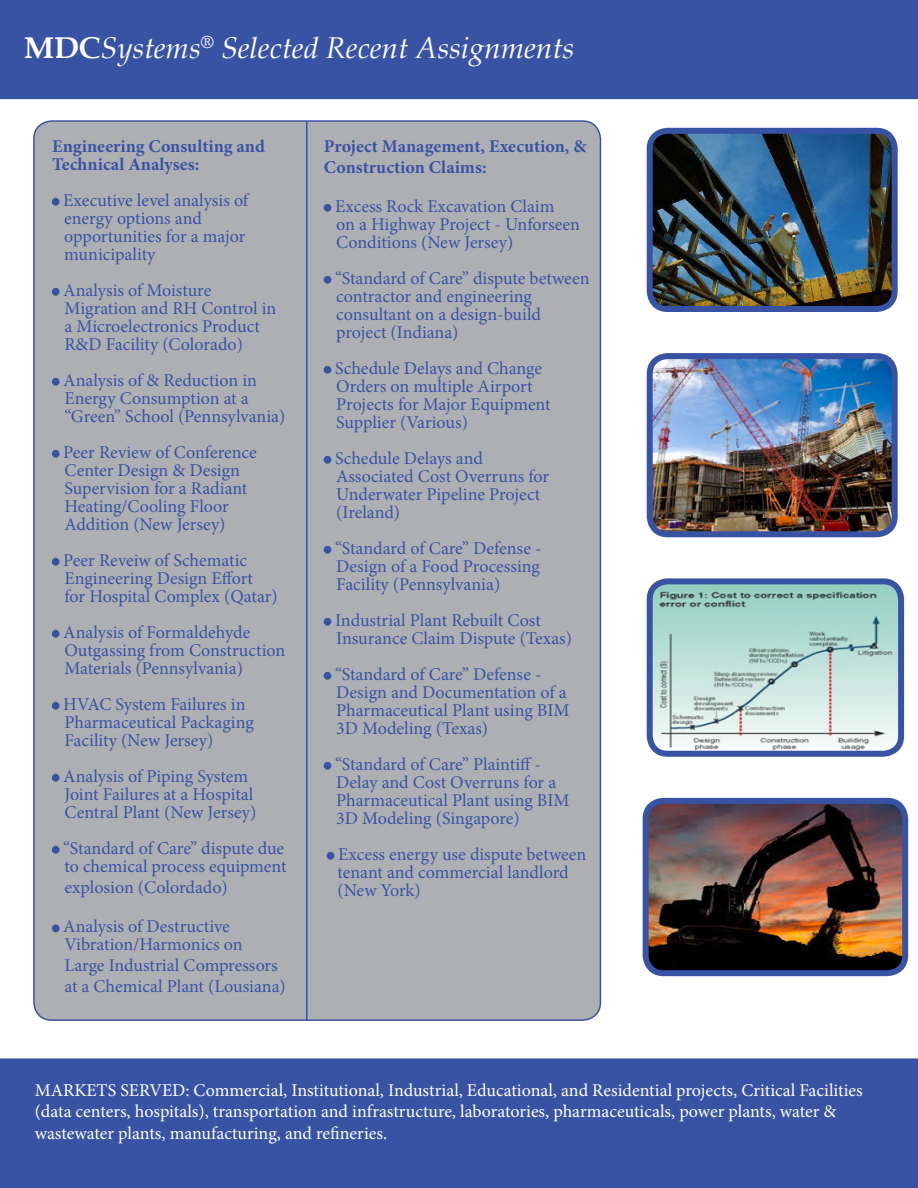
<style>
.page{position:relative;width:918px;height:1188px;background:#fff}
.page>*{position:absolute;margin:0;border:0;box-sizing:border-box;transform-origin:0 0}
.t1{font:italic 30px "Book Antiqua";color:#fff}
.t2{font:18px/18px "Minion Pro";color:#3953a4}
.t3{font:18px/21.6px "Minion Pro";color:#fff}
.t4{font:700 18px "Minion Pro";color:#3953a4}
.s1{font-weight:700;font-style:normal}
</style>
<div class="page">
<div style="left:1px;top:1px;width:916px;height:98px;background:#3953a4"></div>
<div style="left:0;top:0;width:918px;height:99px;border:1px solid #3953a4"></div>
<div style="left:34px;top:121px;width:566px;height:899px;background:#aeafb3;border-radius:18px"></div>
<hr style="left:306px;top:122px;width:2px;height:899px;background:#3953a4">
<div style="left:52px;top:198px;width:8px;height:8px;border:3px solid #3953a4;border-radius:50%"></div>
<div style="left:52px;top:288px;width:8px;height:8px;border:3px solid #3953a4;border-radius:50%"></div>
<div style="left:52px;top:378px;width:8px;height:8px;border:3px solid #3953a4;border-radius:50%"></div>
<div style="left:52px;top:450px;width:8px;height:8px;border:3px solid #3953a4;border-radius:50%"></div>
<div style="left:52px;top:558px;width:8px;height:8px;border:3px solid #3953a4;border-radius:50%"></div>
<div style="left:52px;top:630px;width:8px;height:8px;border:3px solid #3953a4;border-radius:50%"></div>
<div style="left:52px;top:702px;width:8px;height:8px;border:3px solid #3953a4;border-radius:50%"></div>
<div style="left:52px;top:774px;width:8px;height:8px;border:3px solid #3953a4;border-radius:50%"></div>
<div style="left:52px;top:846px;width:8px;height:8px;border:3px solid #3953a4;border-radius:50%"></div>
<div style="left:52px;top:924px;width:8px;height:8px;border:3px solid #3953a4;border-radius:50%"></div>
<div style="left:324px;top:204px;width:7px;height:8px;border:3px solid #3953a4;border-radius:50%"></div>
<div style="left:324px;top:276px;width:7px;height:8px;border:3px solid #3953a4;border-radius:50%"></div>
<div style="left:324px;top:366px;width:7px;height:8px;border:3px solid #3953a4;border-radius:50%"></div>
<div style="left:324px;top:456px;width:7px;height:8px;border:3px solid #3953a4;border-radius:50%"></div>
<div style="left:324px;top:546px;width:7px;height:8px;border:3px solid #3953a4;border-radius:50%"></div>
<div style="left:324px;top:618px;width:7px;height:8px;border:3px solid #3953a4;border-radius:50%"></div>
<div style="left:324px;top:672px;width:7px;height:8px;border:3px solid #3953a4;border-radius:50%"></div>
<div style="left:324px;top:762px;width:7px;height:8px;border:3px solid #3953a4;border-radius:50%"></div>
<div style="left:327px;top:852px;width:7px;height:8px;border:3px solid #3953a4;border-radius:50%"></div>
<div style="left:0;top:1059px;width:918px;height:129px;background:#3953a4"></div>
<div style="left:0;top:1058px;width:918px;height:130px;border:2px solid #3953a4"></div>
<img style="left:654px;top:135px;width:237px;height:170px">
<div style="left:647px;top:128px;width:251px;height:184px;border:6px solid #3953a4;border-radius:18px"></div>
<img style="left:654px;top:360px;width:237px;height:170px">
<div style="left:647px;top:353px;width:251px;height:184px;border:6px solid #3953a4;border-radius:18px"></div>
<img style="left:650px;top:805px;width:251px;height:164px">
<div style="left:643px;top:798px;width:265px;height:178px;border:6px solid #3953a4;border-radius:18px"></div>
<img style="left:654px;top:585px;width:243px;height:165px">
<div style="left:647px;top:578px;width:257px;height:179px;border:6px solid #3953a4;border-radius:18px"></div>
<p class="t1" style="left:24px;top:27px;width:552px"><span class="s1">MDC</span>Systems<sup>®</sup> Selected Recent Assignments</p>
<p class="t4" style="left:52px;top:133px;width:214px">Engineering Consulting and</p>
<p class="t4" style="left:52px;top:151px;width:149px">Technical Analyses:</p>
<p class="t2" style="left:64px;top:191px;width:186px;text-indent:-12px">• Executive level analysis of energy options and</p>
<p class="t2" style="left:64px;top:227px;width:183px">opportunities for a major</p>
<p class="t2" style="left:64px;top:245px;width:93px">municipality</p>
<p class="t2" style="left:52px;top:281px;width:161px">• Analysis of Moisture</p>
<p class="t2" style="left:64px;top:299px;width:214px">Migration and RH Control in</p>
<p class="t2" style="left:64px;top:317px;width:197px">a Microelectronics Product</p>
<p class="t2" style="left:64px;top:335px;width:180px">R&amp;D Facility (Colorado)</p>
<p class="t2" style="left:52px;top:371px;width:206px">• Analysis of &amp; Reduction in</p>
<p class="t2" style="left:64px;top:389px;width:186px">Energy Consumption at a</p>
<p class="t2" style="left:64px;top:407px;width:222px">“Green” School (Pennsylvania)</p>
<p class="t2" style="left:52px;top:443px;width:206px">• Peer Review of Conference</p>
<p class="t2" style="left:64px;top:461px;width:177px">Center Design &amp; Design</p>
<p class="t2" style="left:64px;top:479px;width:184px">Supervision for a Radiant</p>
<p class="t2" style="left:64px;top:497px;width:166px">Heating/Cooling Floor</p>
<p class="t2" style="left:64px;top:515px;width:163px">Addition (New Jersey)</p>
<p class="t2" style="left:52px;top:551px;width:196px">• Peer Reveiw of Schematic</p>
<p class="t2" style="left:64px;top:569px;width:190px">Engineering Design Effort</p>
<p class="t2" style="left:64px;top:587px;width:215px">for Hospital Complex (Qatar)</p>
<p class="t2" style="left:52px;top:623px;width:200px">• Analysis of Formaldehyde</p>
<p class="t2" style="left:64px;top:641px;width:222px">Outgassing from Construction</p>
<p class="t2" style="left:64px;top:659px;width:180px">Materials (Pennsylvania)</p>
<p class="t2" style="left:52px;top:695px;width:195px">• HVAC System Failures in</p>
<p class="t2" style="left:64px;top:713px;width:191px">Pharmaceutical Packaging</p>
<p class="t2" style="left:64px;top:731px;width:150px">Facility (New Jersey)</p>
<p class="t2" style="left:52px;top:767px;width:198px">• Analysis of Piping System</p>
<p class="t2" style="left:64px;top:785px;width:191px">Joint Failures at a Hospital</p>
<p class="t2" style="left:64px;top:803px;width:193px">Central Plant (New Jersey)</p>
<p class="t2" style="left:52px;top:839px;width:234px">• “Standard of Care” dispute due</p>
<p class="t2" style="left:64px;top:857px;width:224px">to chemical process equipment</p>
<p class="t2" style="left:64px;top:878px;width:165px">explosion (Colordado)</p>
<p class="t2" style="left:52px;top:918px;width:179px">• Analysis of Destructive</p>
<p class="t2" style="left:64px;top:936px;width:180px">Vibration/Harmonics on</p>
<p class="t2" style="left:64px;top:957px;width:215px">Large Industrial Compressors</p>
<p class="t2" style="left:64px;top:978px;width:223px">at a Chemical Plant (Lousiana)</p>
<p class="t4" style="left:324px;top:133px;width:264px">Project Management, Execution, &amp;</p>
<p class="t4" style="left:324px;top:154px;width:164px">Construction Claims:</p>
<p class="t2" style="left:324px;top:197px;width:232px">• Excess Rock Excavation Claim</p>
<p class="t2" style="left:336px;top:215px;width:245px">on a Highway Project - Unforseen</p>
<p class="t2" style="left:336px;top:233px;width:179px">Conditions (New Jersey)</p>
<p class="t2" style="left:324px;top:269px;width:267px">• “Standard of Care” dispute between</p>
<p class="t2" style="left:336px;top:287px;width:197px">contractor and engineering</p>
<p class="t2" style="left:336px;top:305px;width:206px">consultant on a design-build</p>
<p class="t2" style="left:336px;top:323px;width:124px">project (Indiana)</p>
<p class="t2" style="left:324px;top:359px;width:220px">• Schedule Delays and Change</p>
<p class="t2" style="left:336px;top:377px;width:198px">Orders on multiple Airport</p>
<p class="t2" style="left:336px;top:395px;width:216px">Projects for Major Equipment</p>
<p class="t2" style="left:336px;top:413px;width:133px">Supplier (Various)</p>
<p class="t2" style="left:324px;top:449px;width:160px">• Schedule Delays and</p>
<p class="t2" style="left:336px;top:467px;width:215px">Associated Cost Overruns for</p>
<p class="t2" style="left:336px;top:485px;width:205px">Underwater Pipeline Project</p>
<p class="t2" style="left:336px;top:503px;width:65px">(Ireland)</p>
<p class="t2" style="left:324px;top:539px;width:219px">• “Standard of Care” Defense -</p>
<p class="t2" style="left:336px;top:557px;width:205px">Design of a Food Processing</p>
<p class="t2" style="left:336px;top:575px;width:165px">Facility (Pennsylvania)</p>
<p class="t2" style="left:324px;top:611px;width:218px">• Industrial Plant Rebuilt Cost</p>
<p class="t2" style="left:336px;top:629px;width:237px">Insurance Claim Dispute (Texas)</p>
<p class="t2" style="left:324px;top:665px;width:219px">• “Standard of Care” Defense -</p>
<p class="t2" style="left:336px;top:683px;width:232px">Design and Documentation of a</p>
<p class="t2" style="left:336px;top:701px;width:235px">Pharmaceutical Plant using BIM</p>
<p class="t2" style="left:336px;top:719px;width:153px">3D Modeling (Texas)</p>
<p class="t2" style="left:324px;top:755px;width:218px">• “Standard of Care” Plaintiff -</p>
<p class="t2" style="left:336px;top:773px;width:222px">Delay and Cost Overruns for a</p>
<p class="t2" style="left:336px;top:791px;width:235px">Pharmaceutical Plant using BIM</p>
<p class="t2" style="left:336px;top:809px;width:185px">3D Modeling (Singapore)</p>
<p class="t2" style="left:327px;top:845px;width:261px">• Excess energy use dispute between</p>
<p class="t2" style="left:337px;top:863px;width:233px">tenant and commercial landlord</p>
<p class="t2" style="left:337px;top:881px;width:85px">(New York)</p>
<p class="t3" style="left:35px;top:1079px;width:830px">MARKETS SERVED: Commercial, Institutional, Industrial, Educational, and Residential projects, Critical Facilities (data centers, hospitals), transportation and infrastructure, laboratories, pharmaceuticals, power plants, water &amp;</p>
<p class="t3" style="left:35px;top:1123px;width:354px">wastewater plants, manufacturing, and refineries.</p>
</div>
